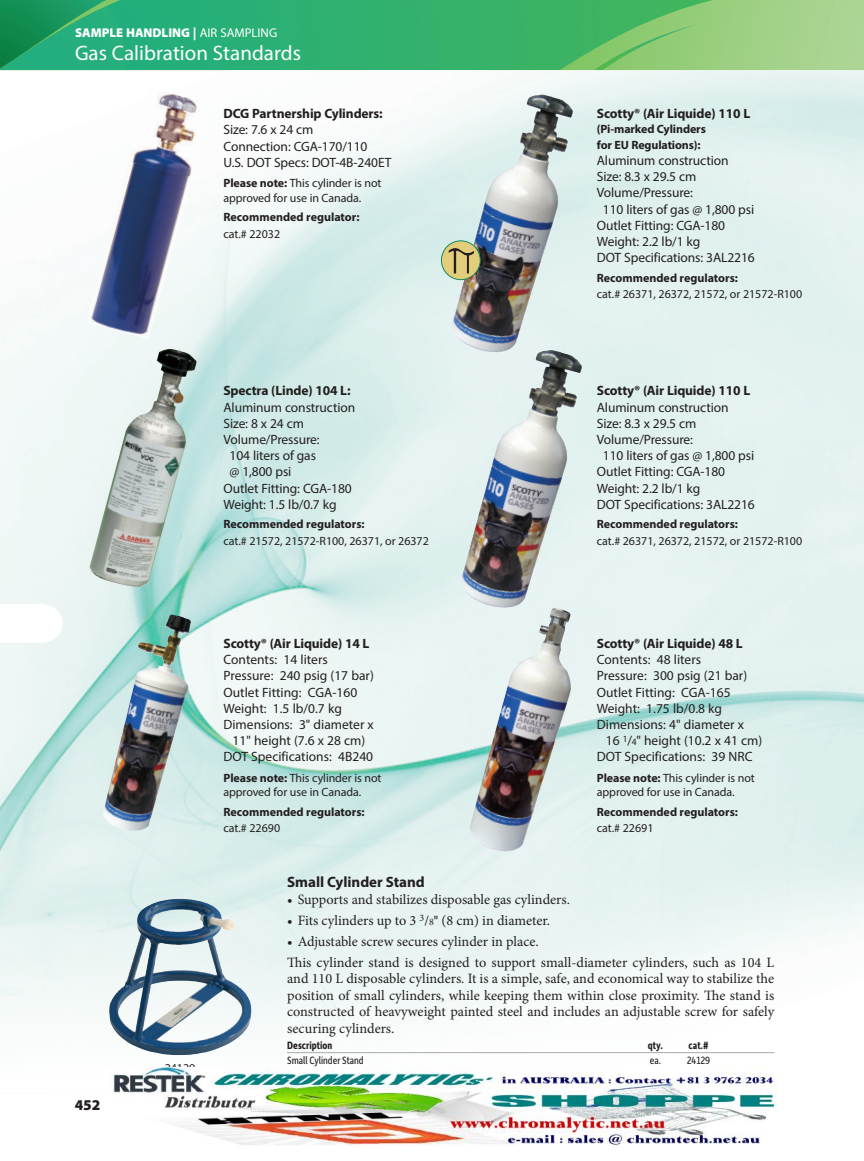
<style>
.page{position:relative;width:864px;height:1161px;background:#fff}
.page>*{position:absolute;margin:0;border:0;box-sizing:border-box;transform-origin:0 0}
.t1{font:21px "Myriad Pro";color:#fff}
.t2{font:700 15px "Myriad Pro";color:#231f20}
.t3{font:14.25px/16.5px "Minion Pro";color:#231f20}
.t4{font:13.5px/16.2px "Myriad Pro";letter-spacing:-.01em;color:#231f20}
.t5{font:700 13.5px "Myriad Pro";letter-spacing:-.01em;color:#231f20}
.t6{font:900 12.75px "Myriad Pro";color:#fff}
.t7{font:12px/14.4px "Myriad Pro";letter-spacing:-.005em;color:#231f20}
.t8{font:700 12px/16.2px "Myriad Pro";color:#231f20}
.t9{font:11.25px "Depot New Condensed";color:#231f20}
.t10{font:700 11.25px "Depot New Condensed";color:#231f20}
.s1{font-weight:400}
.s2{font-weight:700}
.s3{font-size:9.45px}
.s4{font-size:10.05px}
.s5{font-family:"Depot New Condensed"}
</style>
<div class="page">
<div style="left:489px;top:0;width:375px;height:70px;background:#a3d28a"></div>
<svg style="left:0;top:0;width:713px;height:70px;background:#35b26f"></svg>
<svg style="left:594px;top:24px;width:104px;height:46px;background:#80c66f"></svg>
<svg style="left:0;top:0;width:106px;height:69px;background:#1f9f68"></svg>
<img style="left:0;top:70px;width:864px;height:801px">
<svg style="left:0;top:871px;width:864px;height:185px;fill:#eef6f5"></svg>
<img style="left:109px;top:899px;width:143px;height:156px">
<img style="left:86px;top:87px;width:126px;height:252px">
<img style="left:145px;top:349px;width:24px;height:65px">
<img style="left:527px;top:350px;width:24px;height:68px">
<img style="left:103px;top:615px;width:86px;height:216px">
<img style="left:470px;top:608px;width:101px;height:244px">
<img style="left:518px;top:95px;width:24px;height:68px">
<svg style="left:441px;top:241px;width:39px;height:39px"></svg>
<img style="left:449px;top:248px;width:10px;height:25px">
<div style="left:441px;top:240px;width:40px;height:40px;border:1px solid #118c5b;border-radius:50%"></div>
<hr style="left:288px;top:1052px;width:486px;height:1px;background:#a8a9ad">
<img style="left:113px;top:1067px;width:665px;height:79px">
<p class="t6" style="left:75px;top:25px;width:204px">SAMPLE HANDLING | <span class="s1">AIR SAMPLING</span></p>
<h1 class="t1" style="left:75px;top:40px;width:228px">Gas Calibration Standards</h1>
<p class="t5" style="left:224px;top:105px;width:161px">DCG Partnership Cylinders:</p>
<p class="t4" style="left:224px;top:122px;width:170px">Size: 7.6 x 24 cm<br>Connection: CGA-170/110<br>U.S. DOT Specs: DOT-4B-240ET</p>
<p class="t7" style="left:224px;top:176px;width:160px"><span class="s2">Please note:</span> This cylinder is not approved for use in Canada.</p>
<p class="t8" style="left:224px;top:209px;width:137px">Recommended regulator:</p>
<p class="t7" style="left:224px;top:226px;width:58px">cat.# 22032</p>
<p class="t5" style="left:224px;top:382px;width:129px">Spectra (Linde) 104 L:</p>
<p class="t4" style="left:224px;top:399px;width:133px">Aluminum construction</p>
<p class="t4" style="left:224px;top:415px;width:82px">Size: 8 x 24 cm</p>
<p class="t4" style="left:224px;top:431px;width:98px">Volume/Pressure:</p>
<p class="t4" style="left:230px;top:447px;width:88px">104 liters of gas</p>
<p class="t4" style="left:230px;top:464px;width:63px">@ 1,800 psi</p>
<p class="t4" style="left:224px;top:480px;width:130px">Outlet Fitting: CGA-180</p>
<p class="t4" style="left:224px;top:496px;width:115px">Weight: 1.5 lb/0.7 kg</p>
<p class="t8" style="left:224px;top:516px;width:143px">Recommended regulators:</p>
<p class="t7" style="left:224px;top:533px;width:207px">cat.# 21572, 21572-R100, 26371, or 26372</p>
<p class="t5" style="left:224px;top:635px;width:148px">Scotty® (Air Liquide) 14 L</p>
<p class="t4" style="left:224px;top:651px;width:106px">Contents: 14 liters</p>
<p class="t4" style="left:224px;top:668px;width:152px">Pressure: 240 psig (17 bar)</p>
<p class="t4" style="left:224px;top:684px;width:135px">Outlet Fitting: CGA-160</p>
<p class="t4" style="left:224px;top:700px;width:120px">Weight: 1.5 lb/0.7 kg</p>
<p class="t4" style="left:224px;top:716px;width:152px">Dimensions: 3" diameter x</p>
<p class="t4" style="left:233px;top:732px;width:134px">11" height (7.6 x 28 cm)</p>
<p class="t4" style="left:224px;top:749px;width:151px">DOT Specifications: 4B240</p>
<p class="t7" style="left:224px;top:770px;width:160px"><span class="s2">Please note:</span> This cylinder is not approved for use in Canada.</p>
<p class="t8" style="left:224px;top:803px;width:143px">Recommended regulators:</p>
<p class="t7" style="left:224px;top:821px;width:58px">cat.# 22690</p>
<p class="t5" style="left:597px;top:105px;width:155px">Scotty® (Air Liquide) 110 L</p>
<p class="t8" style="left:597px;top:120px;width:111px">(Pi-marked Cylinders for EU Regulations):</p>
<p class="t4" style="left:597px;top:152px;width:133px">Aluminum construction</p>
<p class="t4" style="left:597px;top:168px;width:101px">Size: 8.3 x 29.5 cm</p>
<p class="t4" style="left:597px;top:185px;width:98px">Volume/Pressure:</p>
<p class="t4" style="left:603px;top:201px;width:153px">110 liters of gas @ 1,800 psi</p>
<p class="t4" style="left:597px;top:217px;width:130px">Outlet Fitting: CGA-180</p>
<p class="t4" style="left:597px;top:233px;width:105px">Weight: 2.2 lb/1 kg</p>
<p class="t4" style="left:597px;top:249px;width:159px">DOT Specifications: 3AL2216</p>
<p class="t8" style="left:597px;top:269px;width:143px">Recommended regulators:</p>
<p class="t7" style="left:597px;top:287px;width:207px">cat.# 26371, 26372, 21572, or 21572-R100</p>
<p class="t5" style="left:597px;top:382px;width:155px">Scotty® (Air Liquide) 110 L</p>
<p class="t4" style="left:597px;top:399px;width:133px">Aluminum construction</p>
<p class="t4" style="left:597px;top:415px;width:101px">Size: 8.3 x 29.5 cm</p>
<p class="t4" style="left:597px;top:431px;width:98px">Volume/Pressure:</p>
<p class="t4" style="left:603px;top:447px;width:153px">110 liters of gas @ 1,800 psi</p>
<p class="t4" style="left:597px;top:464px;width:130px">Outlet Fitting: CGA-180</p>
<p class="t4" style="left:597px;top:480px;width:105px">Weight: 2.2 lb/1 kg</p>
<p class="t4" style="left:597px;top:496px;width:159px">DOT Specifications: 3AL2216</p>
<p class="t8" style="left:597px;top:516px;width:143px">Recommended regulators:</p>
<p class="t7" style="left:597px;top:533px;width:207px">cat.# 26371, 26372, 21572, or 21572-R100</p>
<p class="t5" style="left:597px;top:635px;width:148px">Scotty® (Air Liquide) 48 L</p>
<p class="t4" style="left:597px;top:651px;width:106px">Contents: 48 liters</p>
<p class="t4" style="left:597px;top:668px;width:152px">Pressure: 300 psig (21 bar)</p>
<p class="t4" style="left:597px;top:684px;width:135px">Outlet Fitting: CGA-165</p>
<p class="t4" style="left:597px;top:700px;width:127px">Weight: 1.75 lb/0.8 kg</p>
<p class="t4" style="left:597px;top:716px;width:149px">Dimensions: 4" diameter x</p>
<p class="t4" style="left:606px;top:732px;width:158px">16 <sup>1</sup>/<span class="s3">4</span>" height (10.2 x 41 cm)</p>
<p class="t4" style="left:597px;top:749px;width:157px">DOT Specifications: 39 NRC</p>
<p class="t7" style="left:597px;top:770px;width:160px"><span class="s2">Please note:</span> This cylinder is not approved for use in Canada.</p>
<p class="t8" style="left:597px;top:803px;width:143px">Recommended regulators:</p>
<p class="t7" style="left:597px;top:821px;width:58px">cat.# 22691</p>
<p class="t7" style="left:165px;top:1060px;width:32px">24129</p>
<p class="t2" style="left:287px;top:872px;width:139px">Small Cylinder Stand</p>
<p class="t3" style="left:287px;top:891px;width:284px">• Supports and stabilizes disposable gas cylinders.</p>
<p class="t3" style="left:287px;top:912px;width:264px">• Fits cylinders up to 3 <sup>3</sup>/<span class="s4">8</span><span class="s5">"</span> (8 cm) in diameter.</p>
<p class="t3" style="left:287px;top:931px;width:489px;line-height:20.7px">• Adjustable screw secures cylinder in place.<br>This cylinder stand is designed to support small-diameter cylinders, such as 104 L</p>
<p class="t3" style="left:287px;top:970px;width:489px;text-align:justify">and 110 L disposable cylinders. It is a simple, safe, and economical way to stabilize the position of small cylinders, while keeping them within close proximity. The stand is constructed of heavyweight painted steel and includes an adjustable screw for safely securing cylinders.</p>
<p class="t10" style="left:287px;top:1038px;width:47px">Description</p>
<p class="t10" style="left:648px;top:1038px;width:17px">qty.</p>
<p class="t10" style="left:689px;top:1038px;width:22px">cat.#</p>
<p class="t9" style="left:287px;top:1053px;width:78px">Small Cylinder Stand</p>
<p class="t9" style="left:650px;top:1053px;width:62px">ea. 24129</p>
</div>
